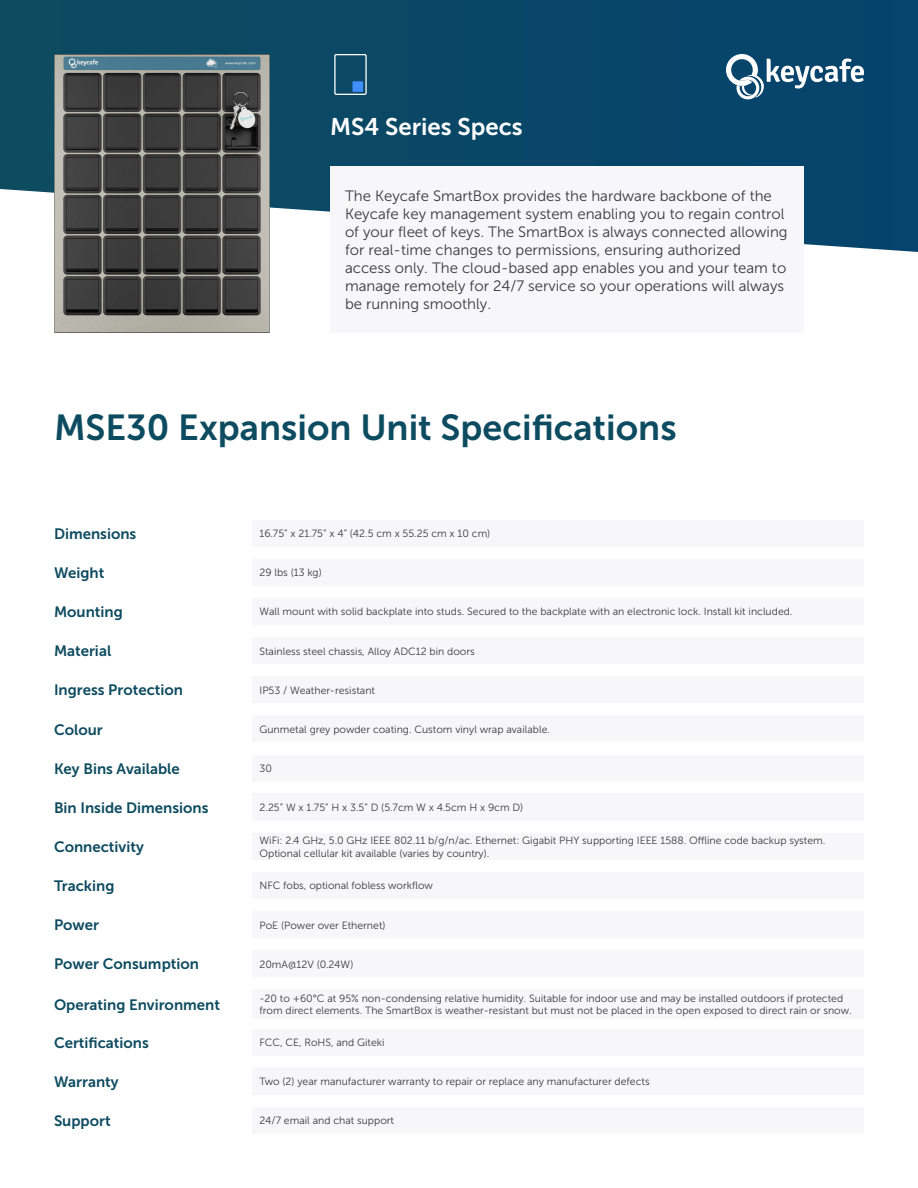
<style>
.page{position:relative;width:918px;height:1188px;background:#fff}
.page>*{position:absolute;margin:0;border:0;box-sizing:border-box;transform-origin:0 0}
.H1_-_Midnight_Green{font:36px "Museo Sans 700";color:#0d4b60}
.H2_-_White{font:24px "Museo Sans 700";color:#fff}
.Paragraph_-_Black_Ol{font:15px/18px "Museo Sans 300";color:#3a3a3a}
.H3_-_Midnight_Green{font:15px "Museo Sans 700";color:#0d4b60}
.Paragraph_-_Black_Ol-2{font:10.5px/12.6px "Museo Sans 300";color:#3a3a3a}
</style>
<div class="page">
<div style="left:0;top:0;width:918px;height:252px;background:#094768"></div>
<svg style="left:726px;top:54px;width:138px;height:45px"></svg>
<img style="left:54px;top:54px;width:215px;height:279px">
<svg style="left:334px;top:54px;width:33px;height:41px"></svg>
<div style="left:353px;top:81px;width:10px;height:11px;background:#408ffc"></div>
<div style="left:252px;top:520px;width:612px;height:27px;background:#f7f7f9"></div>
<div style="left:252px;top:755px;width:612px;height:27px;background:#f7f7f9"></div>
<div style="left:252px;top:637px;width:612px;height:27px;background:#f7f7f9"></div>
<div style="left:252px;top:1029px;width:612px;height:27px;background:#f7f7f9"></div>
<div style="left:252px;top:559px;width:612px;height:27px;background:#f7f7f9"></div>
<div style="left:252px;top:794px;width:612px;height:27px;background:#f7f7f9"></div>
<div style="left:252px;top:950px;width:612px;height:27px;background:#f7f7f9"></div>
<div style="left:252px;top:676px;width:612px;height:27px;background:#f7f7f9"></div>
<div style="left:252px;top:872px;width:612px;height:27px;background:#f7f7f9"></div>
<div style="left:252px;top:1068px;width:612px;height:27px;background:#f7f7f9"></div>
<div style="left:252px;top:598px;width:612px;height:27px;background:#f7f7f9"></div>
<div style="left:252px;top:833px;width:612px;height:27px;background:#f7f7f9"></div>
<div style="left:252px;top:990px;width:612px;height:29px;background:#f7f7f9"></div>
<div style="left:252px;top:715px;width:612px;height:27px;background:#f7f7f9"></div>
<div style="left:252px;top:911px;width:612px;height:27px;background:#f7f7f9"></div>
<div style="left:252px;top:1107px;width:612px;height:27px;background:#f7f7f9"></div>
<div style="left:330px;top:166px;width:474px;height:167px;background:#f7f7f9"></div>
<p class="H2_-_White" style="left:330px;top:113px;width:194px">MS4 Series Specs</p>
<p class="Paragraph_-_Black_Ol" style="left:345px;top:187px;width:444px">The Keycafe SmartBox provides the hardware backbone of the Keycafe key management system enabling you to regain control of your fleet of keys. The SmartBox is always connected allowing for real-time changes to permissions, ensuring authorized access only. The cloud-based app enables you and your team to manage remotely for 24/7 service so your operations will always be running smoothly.</p>
<p class="H1_-_Midnight_Green" style="left:54px;top:407px;width:624px">MSE30 Expansion Unit Specifications</p>
<p class="H3_-_Midnight_Green" style="left:54px;top:525px;width:84px">Dimensions</p>
<p class="Paragraph_-_Black_Ol-2" style="left:260px;top:527px;width:232px">16.75” x 21.75” x 4” (42.5 cm x 55.25 cm x 10 cm)</p>
<p class="H3_-_Midnight_Green" style="left:54px;top:564px;width:52px">Weight</p>
<p class="Paragraph_-_Black_Ol-2" style="left:260px;top:566px;width:64px">29 lbs (13 kg)</p>
<p class="H3_-_Midnight_Green" style="left:54px;top:604px;width:70px">Mounting</p>
<p class="Paragraph_-_Black_Ol-2" style="left:260px;top:606px;width:535px">Wall mount with solid backplate into studs. Secured to the backplate with an electronic lock. Install kit included.</p>
<p class="H3_-_Midnight_Green" style="left:54px;top:643px;width:59px">Material</p>
<p class="Paragraph_-_Black_Ol-2" style="left:260px;top:645px;width:217px">Stainless steel chassis, Alloy ADC12 bin doors</p>
<p class="H3_-_Midnight_Green" style="left:54px;top:682px;width:131px">Ingress Protection</p>
<p class="Paragraph_-_Black_Ol-2" style="left:260px;top:684px;width:117px">IP53 / Weather-resistant</p>
<p class="H3_-_Midnight_Green" style="left:54px;top:721px;width:50px">Colour</p>
<p class="Paragraph_-_Black_Ol-2" style="left:260px;top:723px;width:292px">Gunmetal grey powder coating. Custom vinyl wrap available.</p>
<p class="H3_-_Midnight_Green" style="left:54px;top:760px;width:127px">Key Bins Available</p>
<p class="Paragraph_-_Black_Ol-2" style="left:260px;top:762px;width:14px">30</p>
<p class="H3_-_Midnight_Green" style="left:54px;top:799px;width:156px">Bin Inside Dimensions</p>
<p class="Paragraph_-_Black_Ol-2" style="left:260px;top:801px;width:265px">2.25” W x 1.75” H x 3.5” D (5.7cm W x 4.5cm H x 9cm D)</p>
<p class="H3_-_Midnight_Green" style="left:54px;top:838px;width:91px">Connectivity</p>
<p class="Paragraph_-_Black_Ol-2" style="left:260px;top:834px;width:567px">WiFi: 2.4 GHz, 5.0 GHz IEEE 802.11 b/g/n/ac. Ethernet: Gigabit PHY supporting IEEE 1588. Offline code backup system.<br>Optional cellular kit available (varies by country).</p>
<p class="H3_-_Midnight_Green" style="left:54px;top:878px;width:62px">Tracking</p>
<p class="Paragraph_-_Black_Ol-2" style="left:260px;top:880px;width:175px">NFC fobs, optional fobless workflow</p>
<p class="H3_-_Midnight_Green" style="left:54px;top:917px;width:47px">Power</p>
<p class="Paragraph_-_Black_Ol-2" style="left:260px;top:919px;width:128px">PoE (Power over Ethernet)</p>
<p class="H3_-_Midnight_Green" style="left:54px;top:956px;width:147px">Power Consumption</p>
<p class="Paragraph_-_Black_Ol-2" style="left:260px;top:958px;width:95px">20mA@12V (0.24W)</p>
<p class="H3_-_Midnight_Green" style="left:54px;top:996px;width:168px">Operating Environment</p>
<p class="Paragraph_-_Black_Ol-2" style="left:260px;top:992px;width:594px">-20 to +60°C at 95% non-condensing relative humidity. Suitable for indoor use and may be installed outdoors if protected from direct elements. The SmartBox is weather-resistant but must not be placed in the open exposed to direct rain or snow.</p>
<p class="H3_-_Midnight_Green" style="left:54px;top:1034px;width:96px">Certifications</p>
<p class="Paragraph_-_Black_Ol-2" style="left:260px;top:1036px;width:127px">FCC, CE, RoHS, and Giteki</p>
<p class="H3_-_Midnight_Green" style="left:54px;top:1073px;width:66px">Warranty</p>
<p class="Paragraph_-_Black_Ol-2" style="left:260px;top:1075px;width:392px">Two (2) year manufacturer warranty to repair or replace any manufacturer defects</p>
<p class="H3_-_Midnight_Green" style="left:54px;top:1113px;width:58px">Support</p>
<p class="Paragraph_-_Black_Ol-2" style="left:260px;top:1115px;width:136px">24/7 email and chat support</p>
</div>
